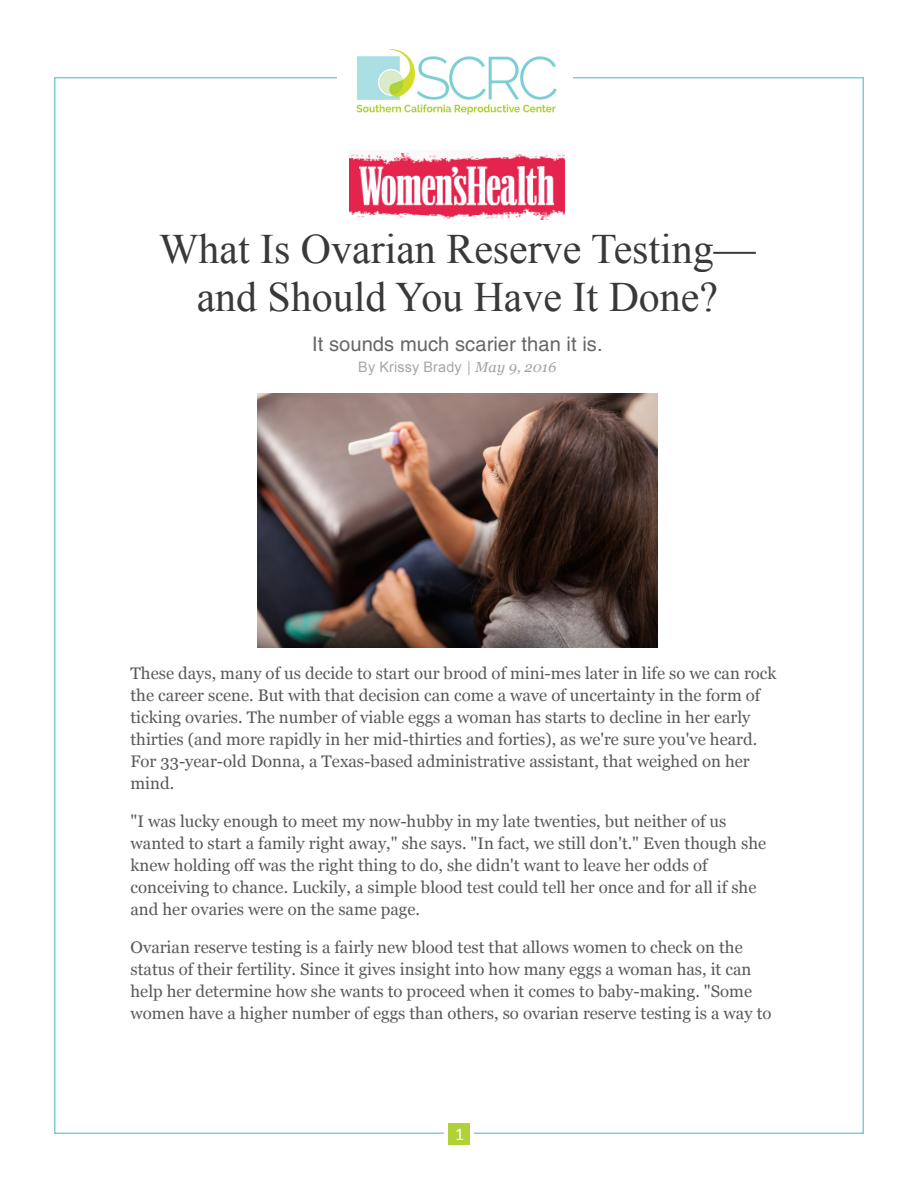
<style>
.page{position:relative;width:918px;height:1188px;background:#fff}
.page>*{position:absolute;margin:0;border:0;box-sizing:border-box;transform-origin:0 0}
.t1{font:41.85px/48px "Times New Roman";color:#393939;text-align:center}
.t2{font:20.1px "Helvetica";letter-spacing:.005em;color:#666}
.t3{font:18px "Calibri";color:#fff}
.t4{font:16.8px/21.9px "Georgia";color:#595959}
.t5{font:14.4px "Arial";letter-spacing:.01em;color:#a6a6a6}
.s1{font-family:"Georgia";font-style:italic;color:#a1a2a2}
</style>
<div class="page">
<img style="left:356px;top:50px;width:201px;height:65px">
<div style="left:448px;top:1123px;width:22px;height:22px;background:#b0d138"></div>
<img style="left:349px;top:153px;width:216px;height:67px">
<img style="left:257px;top:393px;width:400px;height:254px">
<p class="t1" style="left:159px;top:224px;width:598px">What Is Ovarian Reserve Testing— and Should You Have It Done?</p>
<p class="t2" style="left:312px;top:332px;width:292px">It sounds much scarier than it is.</p>
<p class="t5" style="left:358px;top:358px;width:199px">By Krissy Brady <span class="s1">| May 9, 2016</span></p>
<p class="t4" style="left:131px;top:662px;width:647px">These days, many of us decide to start our brood of mini-mes later in life so we can rock the career scene. But with that decision can come a wave of uncertainty in the form of ticking ovaries. The number of viable eggs a woman has starts to decline in her early thirties (and more rapidly in her mid-thirties and forties), as we're sure you've heard.<br>For 33-year-old Donna, a Texas-based administrative assistant, that weighed on her mind.</p>
<p class="t4" style="left:131px;top:810px;width:637px">"I was lucky enough to meet my now-hubby in my late twenties, but neither of us wanted to start a family right away," she says. "In fact, we still don't." Even though she knew holding off was the right thing to do, she didn't want to leave her odds of conceiving to chance. Luckily, a simple blood test could tell her once and for all if she and her ovaries were on the same page.</p>
<p class="t4" style="left:131px;top:936px;width:642px">Ovarian reserve testing is a fairly new blood test that allows women to check on the status of their fertility. Since it gives insight into how many eggs a woman has, it can help her determine how she wants to proceed when it comes to baby-making. "Some women have a higher number of eggs than others, so ovarian reserve testing is a way to</p>
<p class="t3" style="left:455px;top:1123px;width:11px">1</p>
</div>
